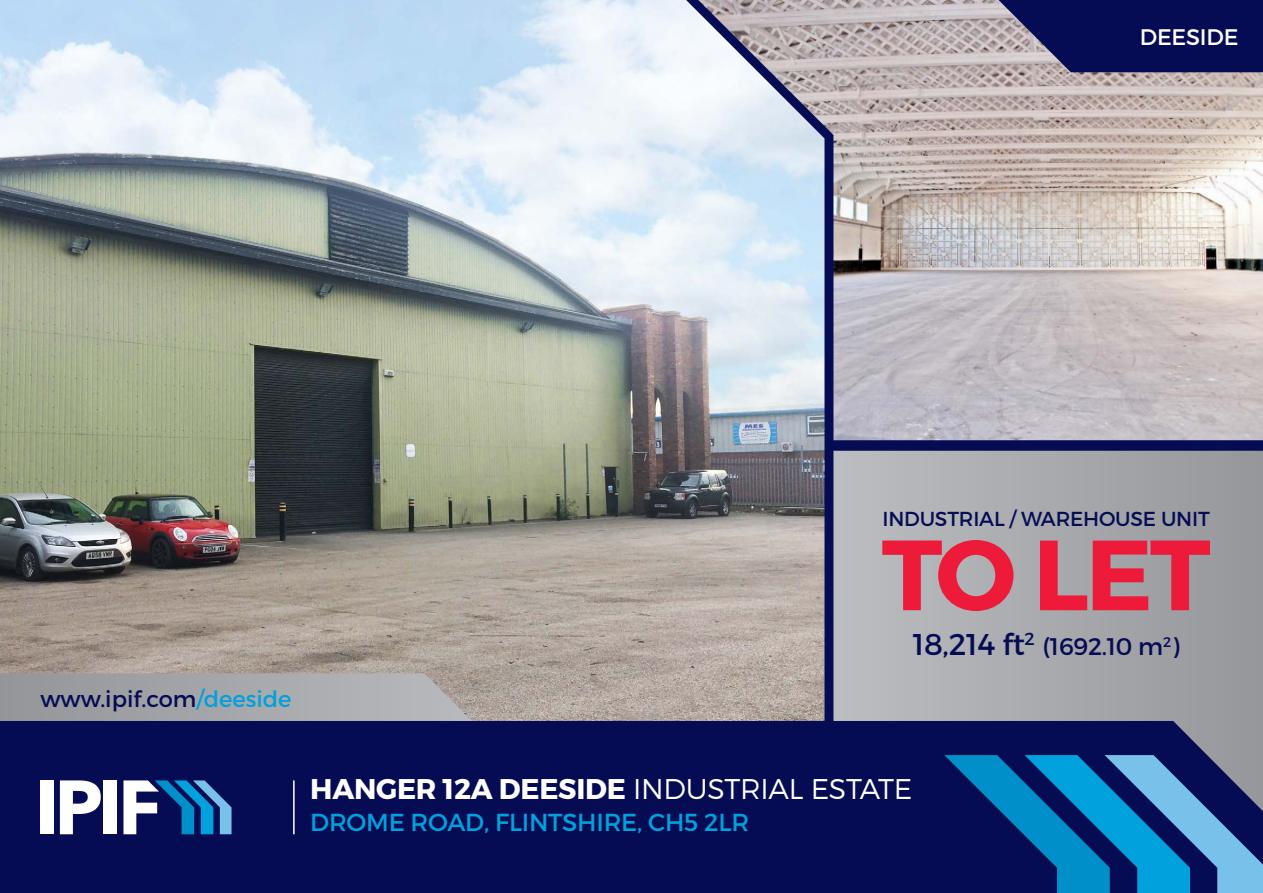
<style>
.page{position:relative;width:1263px;height:893px;background:#fff}
.page>*{position:absolute;margin:0;border:0;box-sizing:border-box;transform-origin:0 0}
.t1{font:700 99.45px "Montserrat";color:#ed1a3a}
.t2{font:700 28.5px "Montserrat";letter-spacing:-.01em;color:#fff}
.t3{font:24.6px "Montserrat";letter-spacing:-.01em;color:#00a1dc}
.t4{font:24px "Montserrat";letter-spacing:-.01em;color:#050c54}
.t5{font:22.65px "Montserrat";color:#050c54}
.t6{font:22.5px "Montserrat";letter-spacing:-.01em;color:#fff}
.t7{font:20.25px "Montserrat";letter-spacing:-.01em;color:#050c54}
.s1{color:#00a1dc}
.s2{font-size:30px}
.s3{font-weight:300}
</style>
<div class="page">
<svg style="left:833px;top:451px;width:430px;height:270px;background:#a8a9ad"></svg>
<img style="left:0;top:0;width:686px;height:721px">
<img style="left:833px;top:0;width:430px;height:440px">
<svg style="left:998px;top:0;width:265px;height:72px;background:#1f2361"></svg>
<svg style="left:686px;top:0;width:147px;height:721px;background:#b3b6bf"></svg>
<svg style="left:0;top:673px;width:481px;height:48px;background:#a5a5a8"></svg>
<div style="left:0;top:721px;width:1263px;height:172px;background:#050c54"></div>
<div style="left:40px;top:780px;width:13px;height:54px;background:#fff"></div>
<div style="left:104px;top:780px;width:13px;height:54px;background:#fff"></div>
<svg style="left:60px;top:780px;width:41px;height:54px"></svg>
<svg style="left:123px;top:780px;width:109px;height:54px"></svg>
<svg style="left:944px;top:755px;width:319px;height:138px;background:#185996"></svg>
<hr style="left:293px;top:780px;width:2px;height:54px;background:#fff">
<p class="t6" style="left:1140px;top:24px;width:100px">DEESIDE</p>
<p class="t5" style="left:40px;top:684px;width:253px">www.ipif.com<span class="s1">/deeside</span></p>
<p class="t7" style="left:882px;top:507px;width:329px">INDUSTRIAL / WAREHOUSE UNIT</p>
<p class="t1" style="left:882px;top:513px;width:330px">TO LET</p>
<p class="t4" style="left:913px;top:632px;width:268px"><span class="s2">18,214 ft</span><sup>2</sup> (1692.10 m<sup>2</sup>)</p>
<p class="t2" style="left:310px;top:771px;width:604px">HANGER 12A DEESIDE <span class="s3">INDUSTRIAL ESTATE</span></p>
<p class="t3" style="left:310px;top:807px;width:440px">DROME ROAD, FLINTSHIRE, CH5 2LR</p>
</div>
